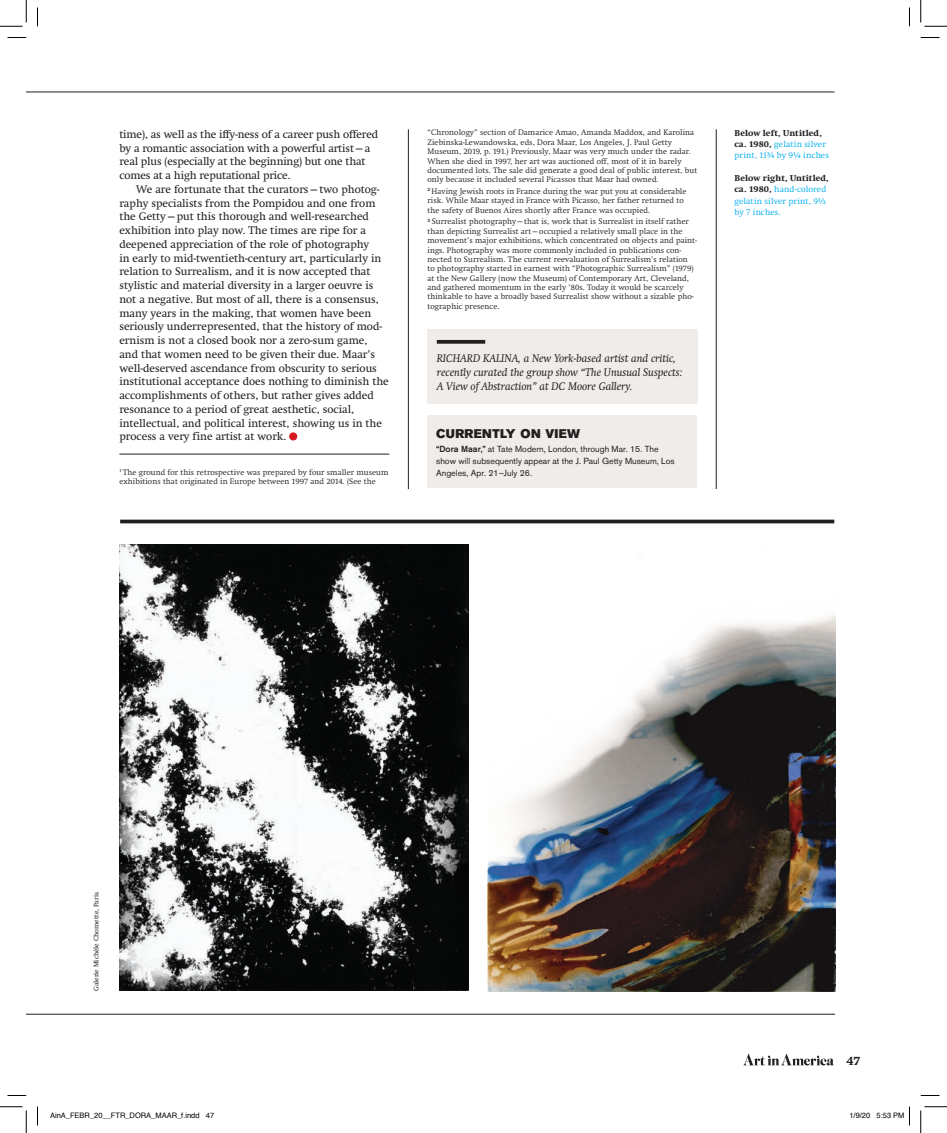
<style>
.page{position:relative;width:947px;height:1133px;background:#fff}
.page>*{position:absolute;margin:0;border:0;box-sizing:border-box;transform-origin:0 0}
.t1{font:12.5px "Akzidenz Grotesk BQ Super";letter-spacing:.03em;color:#231f20}
.t2{font:700 12.5px "Swift Neue LT Pro";color:#231f20}
.t3{font:11.25px/13.8px "Swift Neue LT Pro";color:#231f20}
.t4{font:italic 11.25px/13.8px "Swift Neue LT Pro";color:#231f20}
.t5{font:300 8.75px/11.2px "Swift Neue LT Pro";letter-spacing:.01em;color:#00aeef}
.t6{font:8.75px/11.9px "Akzidenz Grotesk BQ";color:#231f20}
.t7{font:300 8.12px/9.4px "Swift Neue LT Pro";letter-spacing:.01em;color:#231f20}
.t8{font:7.5px "Helvetica";color:#000}
.t9{font:6.88px "Swift Neue LT Pro";color:#231f20}
.s1{font-weight:500}
.s2{font-weight:700;color:#231f20}
</style>
<div class="page">
<svg style="left:744px;top:1053px;width:90px;height:12px"></svg>
<hr style="left:26px;top:1014px;width:809px;height:1px;background:#231f20">
<hr style="left:26px;top:92px;width:808px;height:1px;background:#231f20">
<div style="left:289px;top:432px;width:8px;height:8px;background:#d7171f;border-radius:50%"></div>
<hr style="left:119px;top:454px;width:270px;height:1px;background:#231f20">
<div style="left:428px;top:330px;width:270px;height:74px;background:#f0ece9"></div>
<svg style="left:437px;top:340px;width:48px;height:4px"></svg>
<div style="left:428px;top:415px;width:269px;height:73px;background:#f0ece9"></div>
<hr style="left:408px;top:129px;width:1px;height:360px;background:#231f20">
<hr style="left:716px;top:129px;width:1px;height:360px;background:#231f20">
<img style="left:487px;top:555px;width:348px;height:436px">
<img style="left:120px;top:545px;width:349px;height:445px">
<svg style="left:120px;top:519px;width:714px;height:4px;fill:#231f20"></svg>
<svg style="left:8px;top:37px;width:18px;height:1px"></svg>
<svg style="left:921px;top:37px;width:18px;height:1px"></svg>
<svg style="left:8px;top:1095px;width:18px;height:1px"></svg>
<svg style="left:921px;top:1095px;width:18px;height:1px"></svg>
<svg style="left:37px;top:8px;width:1px;height:18px"></svg>
<svg style="left:37px;top:1106px;width:1px;height:19px"></svg>
<svg style="left:909px;top:8px;width:1px;height:18px"></svg>
<svg style="left:0;top:0;width:27px;height:27px"></svg>
<svg style="left:0;top:1106px;width:27px;height:26px"></svg>
<svg style="left:920px;top:0;width:27px;height:27px"></svg>
<svg style="left:920px;top:1106px;width:27px;height:26px"></svg>
<svg style="left:909px;top:1106px;width:1px;height:19px"></svg>
<h2 class="t3" style="left:119px;top:127px;width:260px">time), as well as the iffy-ness of a career push offered by a romantic association with a powerful artist—a real plus (especially at the beginning) but one that comes at a high reputational price.</h2>
<p class="t3" style="left:119px;top:182px;width:271px;text-indent:17px">We are fortunate that the curators—two photog&shy;raphy specialists from the Pompidou and one from the Getty—put this thorough and well-researched exhibition into play now. The times are ripe for a deepened appreciation of the role of photography<br>in early to mid-twentieth-century art, particularly in relation to Surrealism, and it is now accepted that stylistic and material diversity in a larger oeuvre is not a negative. But most of all, there is a consensus, many years in the making, that women have been seriously underrepresented, that the history of mod&shy;ernism is not a closed book nor a zero-sum game, and that women need to be given their due. Maar’s well-deserved ascendance from obscurity to serious institutional acceptance does nothing to diminish the accomplishments of others, but rather gives added resonance to a period of great aesthetic, social, intellectual, and political interest, showing us in the process a very fine artist at work.</p>
<p class="t7" style="left:119px;top:467px;width:270px"><sup>1</sup> The ground for this retrospective was prepared by four smaller museum exhibitions that originated in Europe between 1997 and 2014. (See the</p>
<p class="t7" style="left:427px;top:128px;width:271px">“Chronology” section of Damarice Amao, Amanda Maddox, and Karolina Ziebinska-Lewandowska, eds, Dora Maar, Los Angeles, J. Paul Getty Museum, 2019, p. 191.) Previously, Maar was very much under the radar.<br>When she died in 1997, her art was auctioned off, most of it in barely documented lots. The sale did generate a good deal of public interest, but only because it included several Picassos that Maar had owned.</p>
<p class="t7" style="left:427px;top:186px;width:260px"><sup>2</sup> Having Jewish roots in France during the war put you at considerable risk. While Maar stayed in France with Picasso, her father returned to the safety of Buenos Aires shortly after France was occupied.</p>
<p class="t7" style="left:427px;top:217px;width:271px"><sup>3</sup> Surrealist photography—that is, work that is Surrealist in itself rather than depicting Surrealist art—occupied a relatively small place in the movement’s major exhibitions, which concentrated on objects and paint&shy;ings. Photography was more commonly included in publications con&shy;nected to Surrealism. The current reevaluation of Surrealism’s relation to photography started in earnest with “Photographic Surrealism” (1979) at the New Gallery (now the Museum) of Contemporary Art, Cleveland, and gathered momentum in the early ’80s. Today it would be scarcely thinkable to have a broadly based Surrealist show without a sizable pho&shy;tographic presence.</p>
<h2 class="t4" style="left:437px;top:351px;width:247px">RICHARD KALINA, a New York-based artist and critic, recently curated the group show “The Unusual Suspects:<br>A View of Abstraction” at DC Moore Gallery.</h2>
<h1 class="t1" style="left:436px;top:426px;width:146px">CURRENTLY ON VIEW</h1>
<p class="t6" style="left:436px;top:443px;width:240px"><span class="s1">“Dora Maar,”</span> at Tate Modern, London, through Mar. 15. The show will subsequently appear at the J. Paul Getty Museum, Los<br>Angeles, Apr. 21–July 26.</p>
<p class="t5" style="left:734px;top:127px;width:96px"><span class="s2">Below left, Untitled, ca. 1980,</span> gelatin silver print, 11¾ by 9¼ inches</p>
<p class="t5" style="left:734px;top:172px;width:96px"><span class="s2">Below right, Untitled, ca. 1980,</span> hand-colored gelatin silver print, 9½ by 7 inches.</p>
<p class="t9" style="left:92px;top:991px;width:102px;rotate:-90deg">Galerie Michèle Chomette, Paris.</p>
<h1 class="t2" style="left:846px;top:1053px;width:15px">47</h1>
<p class="t8" style="left:50px;top:1109px;width:166px">AinA_FEBR_20__FTR_DORA_MAAR_f.indd 47</p>
<p class="t8" style="left:849px;top:1109px;width:57px">1/9/20 5:53 PM</p>
</div>
